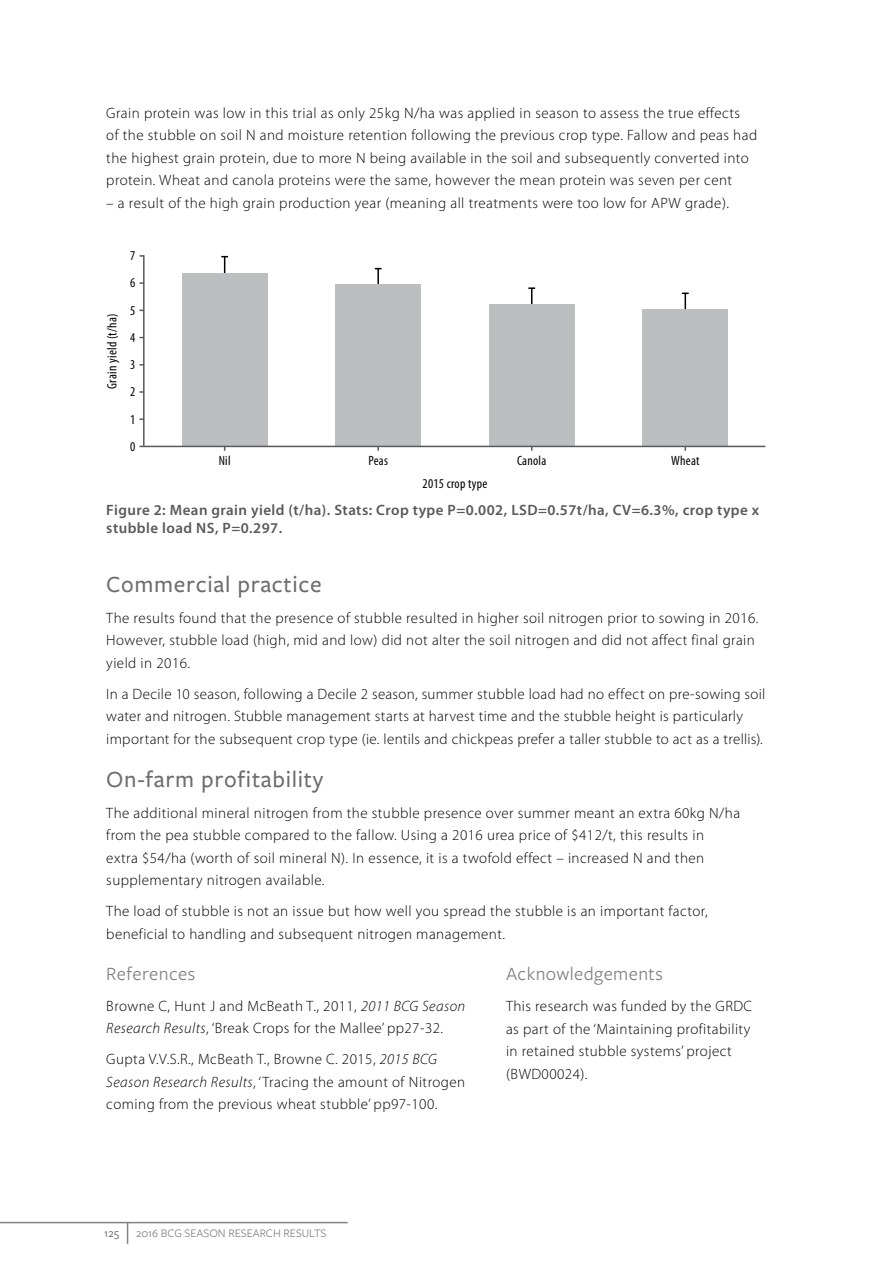
<style>
.page{position:relative;width:893px;height:1263px;background:#fff}
.page>*{position:absolute;margin:0;border:0;box-sizing:border-box;transform-origin:0 0}
.t1{font:500 24px "Freight Sans Pro";letter-spacing:.03em;color:#6d6e71}
.t2{font:19.5px "Freight Sans Pro";letter-spacing:.02em;color:#808285}
.t3{font:300 15px/22.5px "Myriad Pro";letter-spacing:.03em;color:#000}
.t4{font:600 15px/18px "Myriad Pro";letter-spacing:.03em;color:#58595b}
.t5{font:condensed 13.5px/27.2px "Myriad Pro";letter-spacing:.02em;color:#000;text-align:justify}
.t6{font:12px "Freight Sans Pro";color:#808285}
.t7{font:12px "Freight Sans Pro";color:#58595b}
.s1{font-style:italic}
</style>
<div class="page">
<hr style="left:0;top:1222px;width:348px;height:1px;background:#808285">
<svg style="left:127px;top:1223px;width:1px;height:21px"></svg>
<hr style="left:143px;top:255px;width:2px;height:191px;background:#58595b">
<svg style="left:221px;top:256px;width:7px;height:17px"></svg>
<hr style="left:377px;top:269px;width:2px;height:25px;background:#000">
<svg style="left:528px;top:287px;width:7px;height:17px"></svg>
<svg style="left:682px;top:293px;width:7px;height:16px"></svg>
<div style="left:182px;top:273px;width:85px;height:173px;background:#bcbec0"></div>
<div style="left:489px;top:304px;width:85px;height:142px;background:#bcbec0"></div>
<div style="left:336px;top:284px;width:85px;height:162px;background:#bcbec0"></div>
<div style="left:643px;top:309px;width:85px;height:137px;background:#bcbec0"></div>
<hr style="left:140px;top:446px;width:625px;height:1px;background:#58595b">
<p class="t3" style="left:106px;top:101px;width:652px">Grain protein was low in this trial as only 25kg N/ha was applied in season to assess the true effects<br>of the stubble on soil N and moisture retention following the previous crop type. Fallow and peas had the highest grain protein, due to more N being available in the soil and subsequently converted into protein. Wheat and canola proteins were the same, however the mean protein was seven per cent</p>
<p class="t3" style="left:106px;top:191px;width:624px">– a result of the high grain production year (meaning all treatments were too low for APW grade).</p>
<p class="t5" style="left:98px;top:389px;width:77px;rotate:-90deg">Grain yield (t/ha)</p>
<p class="t5" style="left:130px;top:242px;width:7px">7<br>6<br>5<br>4<br>3<br>2<br>1<br>0</p>
<p class="t5" style="left:219px;top:447px;width:13px">Nil</p>
<p class="t5" style="left:368px;top:447px;width:21px">Peas</p>
<p class="t5" style="left:517px;top:447px;width:31px">Canola</p>
<p class="t5" style="left:671px;top:447px;width:30px">Wheat</p>
<p class="t5" style="left:423px;top:470px;width:66px">2015 crop type</p>
<p class="t4" style="left:106px;top:500px;width:654px">Figure 2: Mean grain yield (t/ha). Stats: Crop type P=0.002, LSD=0.57t/ha, CV=6.3%, crop type x stubble load NS, P=0.297.</p>
<h1 class="t1" style="left:106px;top:568px;width:217px">Commercial practice</h1>
<p class="t3" style="left:106px;top:606px;width:654px">The results found that the presence of stubble resulted in higher soil nitrogen prior to sowing in 2016.<br>However, stubble load (high, mid and low) did not alter the soil nitrogen and did not affect final grain yield in 2016.</p>
<p class="t3" style="left:106px;top:682px;width:661px">In a Decile 10 season, following a Decile 2 season, summer stubble load had no effect on pre-sowing soil water and nitrogen. Stubble management starts at harvest time and the stubble height is particularly important for the subsequent crop type (ie. lentils and chickpeas prefer a taller stubble to act as a trellis).</p>
<h1 class="t1" style="left:106px;top:763px;width:219px">On-farm profitability</h1>
<p class="t3" style="left:106px;top:801px;width:635px">The additional mineral nitrogen from the stubble presence over summer meant an extra 60kg N/ha from the pea stubble compared to the fallow. Using a 2016 urea price of $412/t, this results in<br>extra $54/ha (worth of soil mineral N). In essence, it is a twofold effect – increased N and then supplementary nitrogen available.</p>
<p class="t3" style="left:106px;top:900px;width:603px">The load of stubble is not an issue but how well you spread the stubble is an important factor, beneficial to handling and subsequent nitrogen management.</p>
<h2 class="t2" style="left:106px;top:960px;width:90px">References</h2>
<p class="t3" style="left:106px;top:994px;width:361px">Browne C, Hunt J and McBeath T., 2011, <span class="s1">2011 BCG Season<br>Research Results</span>, ‘Break Crops for the Mallee’ pp27-32.</p>
<p class="t3" style="left:106px;top:1048px;width:360px">Gupta V.V.S.R., McBeath T., Browne C. 2015, <span class="s1">2015 BCG<br>Season Research Results</span>, ‘Tracing the amount of Nitrogen coming from the previous wheat stubble’ pp97-100.</p>
<h2 class="t2" style="left:506px;top:961px;width:158px">Acknowledgements</h2>
<p class="t3" style="left:506px;top:995px;width:248px">This research was funded by the GRDC as part of the ‘Maintaining profitability in retained stubble systems’ project (BWD00024).</p>
<p class="t7" style="left:104px;top:1225px;width:16px">125</p>
<p class="t6" style="left:136px;top:1225px;width:192px">2016 BCG SEASON RESEARCH RESULTS</p>
</div>
